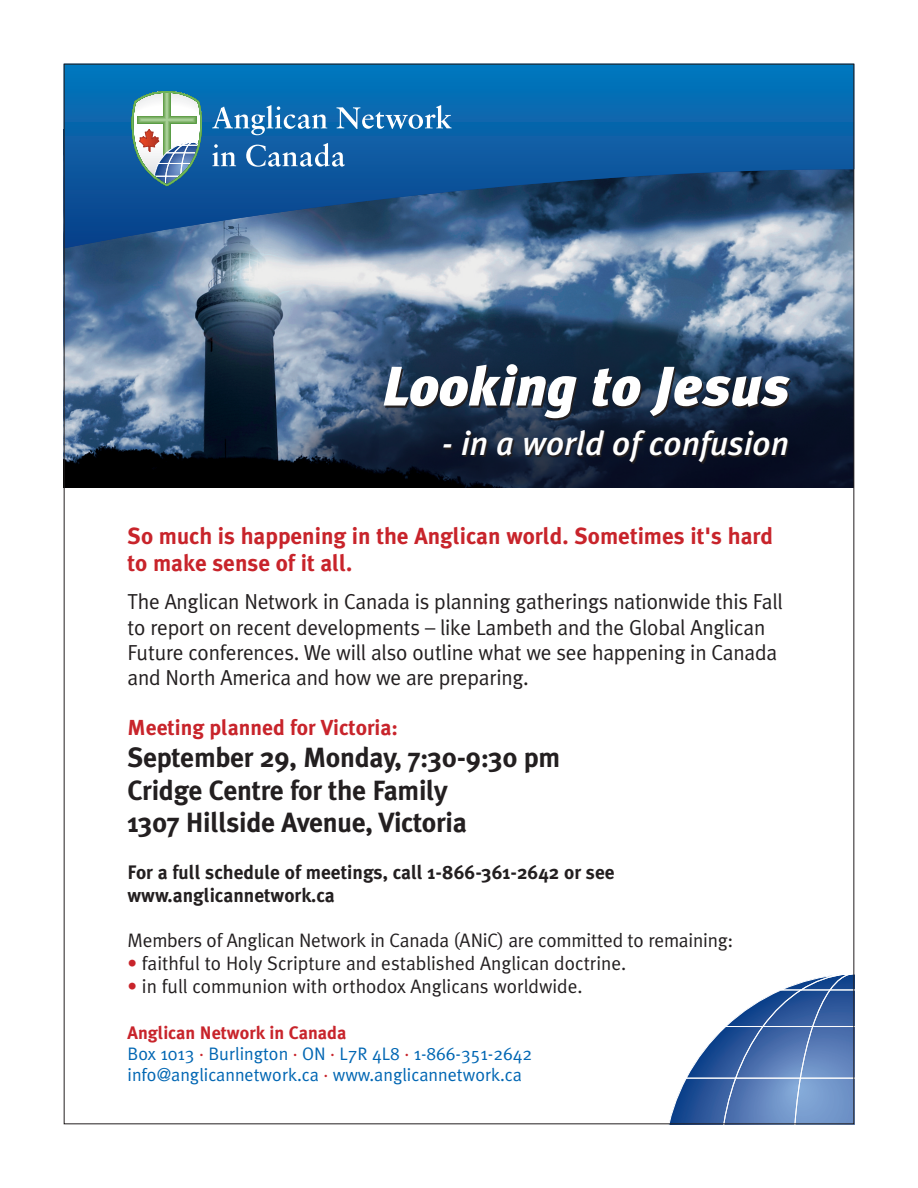
<style>
.page{position:relative;width:918px;height:1188px;background:#fff}
.page>*{position:absolute;margin:0;border:0;box-sizing:border-box;transform-origin:0 0}
.t1{font:italic 900 55.5px "Meta Plus";color:#fff}
.t2{font:italic 500 33.75px "Meta Plus";color:#fff}
.t3{font:700 27.75px/32.5px "Meta Plus";letter-spacing:-.01em;color:#231f20}
.t4{font:700 23.25px/27px "Meta Plus";color:#c8242b}
.t5{font:21.75px/25.3px "Meta Plus Normal";letter-spacing:-.01em;color:#231f20}
.t6{font:700 21.75px "Meta Plus";color:#c8242b}
.t7{font:19.5px "Meta Plus Normal";color:#231f20}
.t8{font:700 19.5px/23px "Meta Plus";color:#231f20}
.t9{font:18.15px/21.3px "Meta Plus Normal";color:#0166b3}
.t10{font:700 18.15px "Meta Plus";color:#c8242b}
.s1{color:#c8242b}
</style>
<div class="page">
<img style="left:66px;top:248px;width:786px;height:239px">
<svg style="left:66px;top:66px;width:786px;height:182px;background:#1b629d"></svg>
<svg style="left:212px;top:105px;width:115px;height:30px;background:#3e87be"></svg>
<svg style="left:337px;top:105px;width:115px;height:24px"></svg>
<svg style="left:212px;top:144px;width:24px;height:22px"></svg>
<svg style="left:246px;top:143px;width:99px;height:24px"></svg>
<svg style="left:132px;top:91px;width:70px;height:95px"></svg>
<svg style="left:669px;top:973px;width:186px;height:151px"></svg>
<h1 class="t1" style="left:382px;top:354px;width:408px">Looking to Jesus</h1>
<h2 class="t2" style="left:442px;top:424px;width:349px">- in a world of confusion</h2>
<p class="t4" style="left:128px;top:523px;width:647px">So much is happening in the Anglican world. Sometimes it's hard to make sense of it all.</p>
<p class="t5" style="left:128px;top:589px;width:657px">The Anglican Network in Canada is planning gatherings nationwide this Fall to report on recent developments – like Lambeth and the Global Anglican Future conferences. We will also outline what we see happening in Canada and North America and how we are preparing.</p>
<p class="t6" style="left:128px;top:714px;width:272px">Meeting planned for Victoria:</p>
<p class="t3" style="left:128px;top:741px;width:434px">September 29, Monday, 7:30-9:30 pm<br>Cridge Centre for the Family<br>1307 Hillside Avenue, Victoria</p>
<p class="t8" style="left:128px;top:861px;width:489px">For a full schedule of meetings, call 1-866-361-2642 or see www.anglicannetwork.ca</p>
<p class="t7" style="left:128px;top:929px;width:607px">Members of Anglican Network in Canada (ANiC) are committed to remaining:</p>
<p class="t7" style="left:128px;top:952px;width:500px"><span class="s1">•</span> faithful to Holy Scripture and established Anglican doctrine.</p>
<p class="t7" style="left:128px;top:975px;width:457px"><span class="s1">•</span> in full communion with orthodox Anglicans worldwide.</p>
<p class="t10" style="left:128px;top:1022px;width:220px">Anglican Network in Canada</p>
<p class="t9" style="left:128px;top:1043px;width:406px">Box 1013 <span class="s1">·</span> Burlington <span class="s1">·</span> ON <span class="s1">·</span> L7R 4L8 <span class="s1">·</span> 1-866-351-2642 info@anglicannetwork.ca <span class="s1">·</span> www.anglicannetwork.ca</p>
</div>
